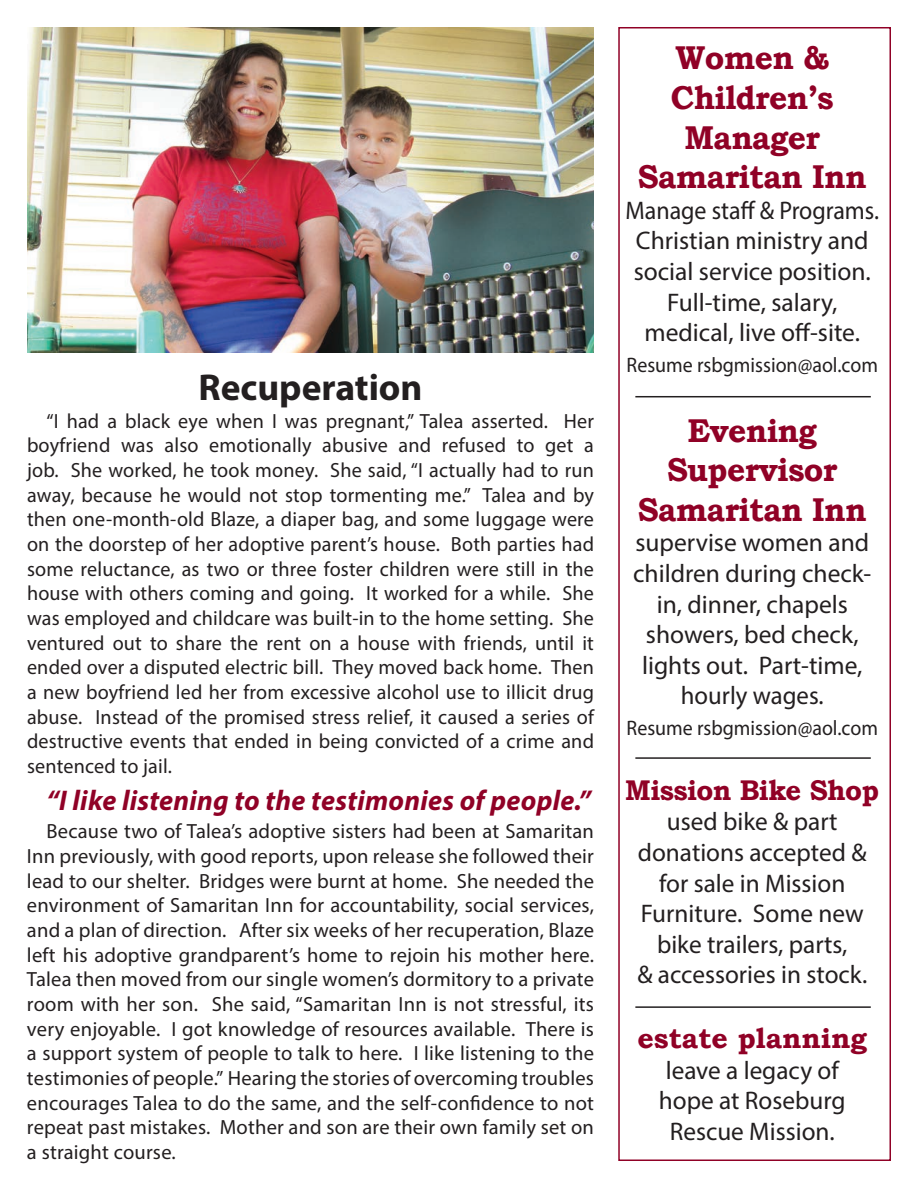
<style>
.page{position:relative;width:918px;height:1188px;background:#fff}
.page>*{position:absolute;margin:0;border:0;box-sizing:border-box;transform-origin:0 0}
.t1{font:700 37.5px "Myriad Pro";color:#231f20}
.t2{font:700 33px "Bookman Old Style";letter-spacing:-.02em;color:#900126;scale:.96 1}
.t3{font:italic 700 28.5px "Myriad Pro";letter-spacing:.01em;color:#900126}
.t4{font:700 28.5px "Bookman Old Style";letter-spacing:-.01em;color:#900126;scale:.96 1}
.t5{font:700 28.5px "Bookman Old Style";letter-spacing:-.01em;color:#900126}
.t6{font:25.5px "Myriad Pro";color:#231f20}
.t7{font:25.5px "Myriad Pro";color:#231f20;scale:.94 1}
.t8{font:21px "Myriad Pro";color:#231f20;scale:.95 1}
.t9{font:20.55px/24.6px "Myriad Pro";letter-spacing:.01em;color:#231f20;text-align:justify}
</style>
<div class="page">
<div style="left:618px;top:27px;width:273px;height:1134px;border:2px solid #900126"></div>
<img style="left:27px;top:27px;width:567px;height:325px">
<hr style="left:635px;top:396px;width:236px;height:1px;background:#231f20">
<hr style="left:635px;top:757px;width:236px;height:2px;background:#231f20">
<hr style="left:635px;top:1006px;width:236px;height:2px;background:#231f20">
<p class="t1" style="left:198px;top:363px;width:226px">Recuperation</p>
<p class="t9" style="left:27px;top:408px;width:569px;text-indent:19px">“I had a black eye when I was pregnant,” Talea asserted. Her boyfriend was also emotionally abusive and refused to get a job. She worked, he took money. She said, “I actually had to run away, because he would not stop tormenting me.” Talea and by then one-month-old Blaze, a diaper bag, and some luggage were on the doorstep of her adoptive parent’s house. Both parties had some reluctance, as two or three foster children were still in the house with others coming and going. It worked for a while. She was employed and childcare was built-in to the home setting. She ventured out to share the rent on a house with friends, until it ended over a disputed electric bill. They moved back home. Then a new boyfriend led her from excessive alcohol use to illicit drug abuse. Instead of the promised stress relief, it caused a series of destructive events that ended in being convicted of a crime and sentenced to jail.</p>
<p class="t3" style="left:46px;top:782px;width:546px">“I like listening to the testimonies of people.”</p>
<p class="t9" style="left:27px;top:819px;width:569px;text-indent:20px">Because two of Talea’s adoptive sisters had been at Samaritan Inn previously, with good reports, upon release she followed their lead to our shelter. Bridges were burnt at home. She needed the environment of Samaritan Inn for accountability, social services, and a plan of direction. After six weeks of her recuperation, Blaze left his adoptive grandparent’s home to rejoin his mother here.<br>Talea then moved from our single women’s dormitory to a private room with her son. She said, “Samaritan Inn is not stressful, its very enjoyable. I got knowledge of resources available. There is a support system of people to talk to here. I like listening to the testimonies of people.” Hearing the stories of overcoming troubles encourages Talea to do the same, and the self-confidence to not repeat past mistakes. Mother and son are their own family set on a straight course.</p>
<p class="t2" style="left:676px;top:34px;width:161px">Women &amp;</p>
<p class="t2" style="left:671px;top:74px;width:171px">Children’s</p>
<p class="t2" style="left:684px;top:113px;width:143px">Manager</p>
<p class="t2" style="left:638px;top:153px;width:240px">Samaritan Inn</p>
<p class="t7" style="left:625px;top:194px;width:271px">Manage staff &amp; Programs.</p>
<p class="t6" style="left:636px;top:225px;width:234px">Christian ministry and</p>
<p class="t6" style="left:634px;top:256px;width:239px">social service position.</p>
<p class="t6" style="left:667px;top:286px;width:172px">Full-time, salary,</p>
<p class="t6" style="left:645px;top:317px;width:217px">medical, live off-site.</p>
<p class="t8" style="left:627px;top:352px;width:266px">Resume rsbgmission@aol.com</p>
<p class="t2" style="left:688px;top:406px;width:136px">Evening</p>
<p class="t2" style="left:667px;top:446px;width:179px">Supervisor</p>
<p class="t2" style="left:638px;top:486px;width:240px">Samaritan Inn</p>
<p class="t6" style="left:635px;top:527px;width:235px">supervise women and</p>
<p class="t6" style="left:633px;top:558px;width:240px">children during check-</p>
<p class="t6" style="left:657px;top:588px;width:193px">in, dinner, chapels</p>
<p class="t6" style="left:646px;top:619px;width:214px">showers, bed check,</p>
<p class="t6" style="left:642px;top:650px;width:222px">lights out. Part-time,</p>
<p class="t6" style="left:681px;top:680px;width:144px">hourly wages.</p>
<p class="t8" style="left:627px;top:715px;width:266px">Resume rsbgmission@aol.com</p>
<p class="t4" style="left:625px;top:769px;width:266px">Mission Bike Shop</p>
<p class="t6" style="left:667px;top:806px;width:172px">used bike &amp; part</p>
<p class="t6" style="left:638px;top:837px;width:230px">donations accepted &amp;</p>
<p class="t6" style="left:659px;top:867px;width:188px">for sale in Mission</p>
<p class="t6" style="left:641px;top:898px;width:224px">Furniture. Some new</p>
<p class="t6" style="left:657px;top:928px;width:192px">bike trailers, parts,</p>
<p class="t6" style="left:637px;top:959px;width:231px">&amp; accessories in stock.</p>
<p class="t5" style="left:637px;top:1018px;width:231px">estate planning</p>
<p class="t6" style="left:666px;top:1054px;width:175px">leave a legacy of</p>
<p class="t6" style="left:659px;top:1085px;width:188px">hope at Roseburg</p>
<p class="t6" style="left:670px;top:1116px;width:167px">Rescue Mission.</p>
</div>
